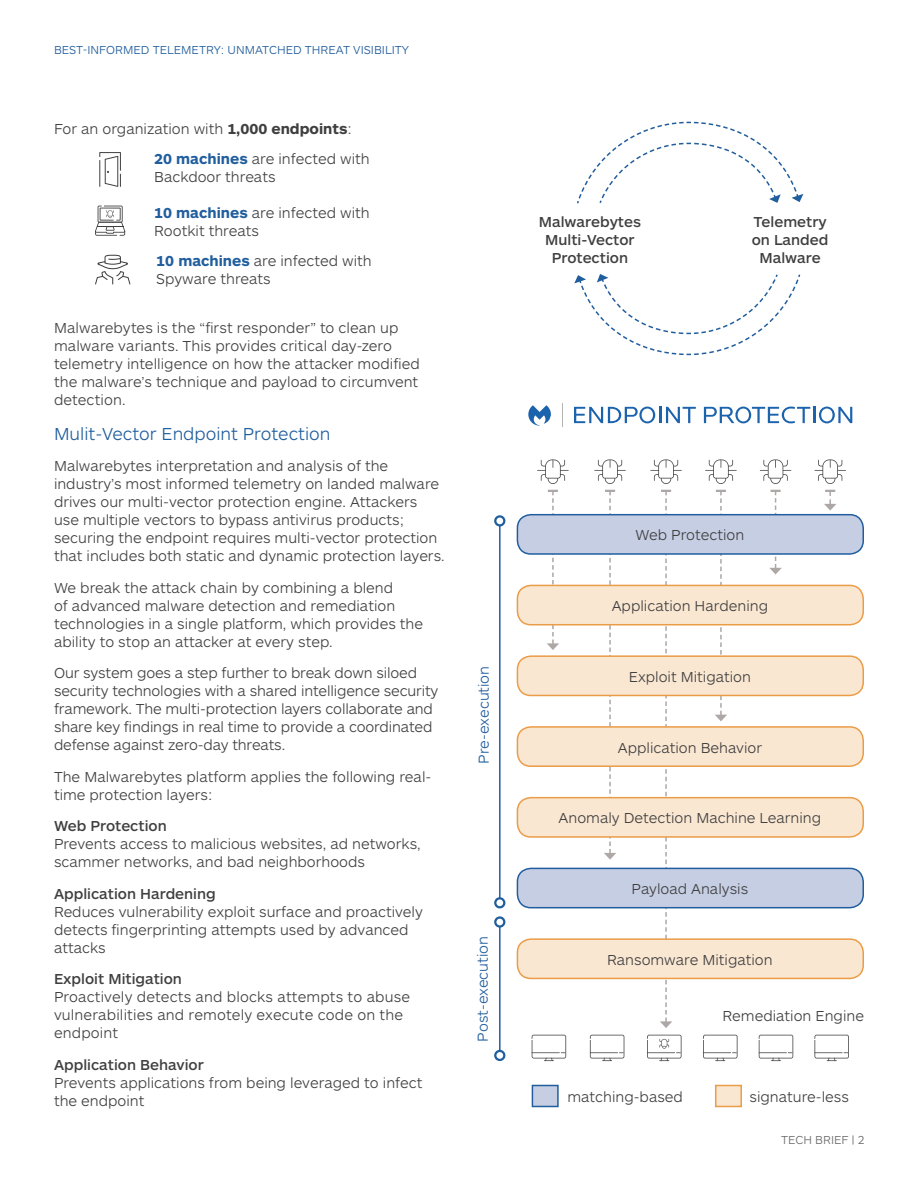
<style>
.page{position:relative;width:918px;height:1188px;background:#fff}
.page>*{position:absolute;margin:0;border:0;box-sizing:border-box;transform-origin:0 0}
.t1{font:300 18px "ARS Maquette Pro";color:#215e9e}
.t2{font:300 15px/18px "ARS Maquette Pro";color:#3f3f3f}
.t3{font:500 15px/18px "ARS Maquette Pro";color:#3f3f3f;text-align:center}
.t4{font:300 15px "ARS Maquette Pro";color:#215e9e}
.t5{font:300 12px "ARS Maquette Pro";color:#215e9e}
.t6{font:300 12px "ARS Maquette Pro";color:#6d6c6c}
.s1{font-weight:700}
.s2{font-weight:700;color:#215e9e}
.s3{color:#3f3f3f}
</style>
<div class="page">
<svg style="left:660px;top:490px;width:12px;height:538px"></svg>
<svg style="left:650px;top:459px;width:32px;height:25px"></svg>
<svg style="left:647px;top:1035px;width:35px;height:26px"></svg>
<svg style="left:604px;top:490px;width:12px;height:370px"></svg>
<svg style="left:594px;top:459px;width:32px;height:25px"></svg>
<svg style="left:590px;top:1035px;width:34px;height:26px"></svg>
<svg style="left:715px;top:490px;width:12px;height:231px"></svg>
<svg style="left:705px;top:459px;width:32px;height:25px"></svg>
<svg style="left:703px;top:1035px;width:35px;height:26px"></svg>
<svg style="left:547px;top:490px;width:12px;height:160px"></svg>
<svg style="left:537px;top:459px;width:32px;height:25px"></svg>
<svg style="left:532px;top:1035px;width:34px;height:26px"></svg>
<svg style="left:769px;top:490px;width:13px;height:84px"></svg>
<svg style="left:760px;top:459px;width:31px;height:25px"></svg>
<svg style="left:759px;top:1035px;width:34px;height:26px"></svg>
<svg style="left:824px;top:490px;width:12px;height:21px"></svg>
<svg style="left:814px;top:459px;width:32px;height:25px"></svg>
<svg style="left:814px;top:1035px;width:35px;height:26px"></svg>
<div style="left:517px;top:515px;width:346px;height:39px;background:#c6cee4;border-radius:14px"></div>
<div style="left:517px;top:514px;width:347px;height:41px;border:2px solid #215e9e;border-radius:14px"></div>
<div style="left:517px;top:585px;width:346px;height:40px;background:#fae7d2;border-radius:14px"></div>
<div style="left:517px;top:585px;width:347px;height:40px;border:2px solid #eb9c47;border-radius:14px"></div>
<div style="left:517px;top:656px;width:346px;height:39px;background:#fae7d2;border-radius:14px"></div>
<div style="left:517px;top:655px;width:347px;height:41px;border:2px solid #eb9c47;border-radius:14px"></div>
<div style="left:517px;top:727px;width:346px;height:39px;background:#fae7d2;border-radius:14px"></div>
<div style="left:517px;top:726px;width:347px;height:41px;border:2px solid #eb9c47;border-radius:14px"></div>
<div style="left:517px;top:798px;width:346px;height:39px;background:#fae7d2;border-radius:14px"></div>
<div style="left:517px;top:797px;width:347px;height:41px;border:2px solid #eb9c47;border-radius:14px"></div>
<div style="left:517px;top:868px;width:346px;height:40px;background:#c6cee4;border-radius:14px"></div>
<div style="left:517px;top:868px;width:347px;height:40px;border:2px solid #215e9e;border-radius:14px"></div>
<div style="left:517px;top:939px;width:346px;height:39px;background:#fae7d2;border-radius:14px"></div>
<div style="left:517px;top:938px;width:347px;height:41px;border:2px solid #eb9c47;border-radius:14px"></div>
<hr style="left:499px;top:927px;width:2px;height:124px;background:#215e9e">
<div style="left:494px;top:916px;width:11px;height:12px;border:2px solid #215e9e;border-radius:50%"></div>
<div style="left:494px;top:1050px;width:11px;height:11px;border:2px solid #215e9e;border-radius:50%"></div>
<hr style="left:499px;top:525px;width:2px;height:373px;background:#215e9e">
<div style="left:494px;top:515px;width:11px;height:12px;border:2px solid #215e9e;border-radius:50%"></div>
<div style="left:494px;top:897px;width:11px;height:11px;border:2px solid #215e9e;border-radius:50%"></div>
<div style="left:532px;top:1085px;width:27px;height:22px;background:#c6cee4;border:2px solid #215e9e"></div>
<div style="left:715px;top:1085px;width:27px;height:22px;background:#fae7d2;border:2px solid #eb9c47"></div>
<svg style="left:574px;top:407px;width:122px;height:16px"></svg>
<svg style="left:704px;top:407px;width:148px;height:16px"></svg>
<svg style="left:562px;top:403px;width:1px;height:24px"></svg>
<svg style="left:528px;top:405px;width:23px;height:21px"></svg>
<svg style="left:574px;top:274px;width:227px;height:82px"></svg>
<svg style="left:577px;top:121px;width:226px;height:83px"></svg>
<svg style="left:99px;top:152px;width:22px;height:35px"></svg>
<svg style="left:95px;top:206px;width:30px;height:30px"></svg>
<svg style="left:95px;top:254px;width:35px;height:31px"></svg>
<p class="t5" style="left:54px;top:42px;width:357px">BEST-INFORMED TELEMETRY: UNMATCHED THREAT VISIBILITY</p>
<p class="t2" style="left:154px;top:112px;width:217px;line-height:30.6px;text-indent:-100px">For an organization with <span class="s1">1,000 endpoints</span>:<br><span class="s2">20 machines</span> are infected with</p>
<p class="t2" style="left:154px;top:167px;width:123px">Backdoor threats</p>
<p class="t2" style="left:154px;top:203px;width:217px"><span class="s2">10 machines</span> are infected with<br>Rootkit threats</p>
<p class="t2" style="left:156px;top:252px;width:217px"><span class="s2">10 machines</span> are infected with<br>Spyware threats</p>
<p class="t2" style="left:54px;top:318px;width:367px">Malwarebytes is the “first responder” to clean up malware variants. This provides critical day-zero telemetry intelligence on how the attacker modified the malware’s technique and payload to circumvent detection.</p>
<p class="t1" style="left:54px;top:422px;width:278px">Mulit-Vector Endpoint Protection</p>
<p class="t2" style="left:54px;top:456px;width:392px">Malwarebytes interpretation and analysis of the industry’s most informed telemetry on landed malware drives our multi-vector protection engine. Attackers use multiple vectors to bypass antivirus products; securing the endpoint requires multi-vector protection that includes both static and dynamic protection layers.</p>
<p class="t2" style="left:54px;top:578px;width:371px">We break the attack chain by combining a blend<br>of advanced malware detection and remediation technologies in a single platform, which provides the ability to stop an attacker at every step.</p>
<p class="t2" style="left:54px;top:663px;width:386px">Our system goes a step further to break down siloed security technologies with a shared intelligence security framework. The multi-protection layers collaborate and share key findings in real time to provide a coordinated defense against zero-day threats.</p>
<p class="t2" style="left:54px;top:767px;width:379px">The Malwarebytes platform applies the following real&shy;time protection layers:</p>
<p class="t3" style="left:54px;top:816px;width:114px">Web Protection</p>
<p class="t2" style="left:54px;top:834px;width:368px">Prevents access to malicious websites, ad networks, scammer networks, and bad neighborhoods</p>
<p class="t3" style="left:54px;top:884px;width:163px">Application Hardening</p>
<p class="t2" style="left:54px;top:902px;width:370px">Reduces vulnerability exploit surface and proactively detects fingerprinting attempts used by advanced attacks</p>
<p class="t3" style="left:54px;top:969px;width:129px">Exploit Mitigation</p>
<p class="t2" style="left:54px;top:987px;width:358px">Proactively detects and blocks attempts to abuse vulnerabilities and remotely execute code on the endpoint</p>
<p class="t3" style="left:54px;top:1055px;width:151px">Application Behavior</p>
<p class="t2" style="left:54px;top:1073px;width:370px">Prevents applications from being leveraged to infect the endpoint</p>
<p class="t4" style="left:474px;top:764px;width:99px;rotate:-90deg">Pre-execution</p>
<p class="t4" style="left:473px;top:1042px;width:107px;rotate:-90deg">Post-execution</p>
<p class="t3" style="left:539px;top:212px;width:104px">Malwarebytes<br>Multi-Vector<br>Protection</p>
<p class="t3" style="left:752px;top:212px;width:78px">Telemetry on Landed<br>Malware</p>
<p class="t2" style="left:636px;top:525px;width:110px">Web Protection</p>
<p class="t2" style="left:612px;top:596px;width:158px">Application Hardening</p>
<p class="t2" style="left:629px;top:667px;width:124px">Exploit Mitigation</p>
<p class="t2" style="left:618px;top:738px;width:146px">Application Behavior</p>
<p class="t2" style="left:559px;top:808px;width:264px">Anomaly Detection Machine Learning</p>
<p class="t2" style="left:632px;top:879px;width:118px">Payload Analysis</p>
<p class="t2" style="left:607px;top:950px;width:167px">Ransomware Mitigation</p>
<p class="t2" style="left:723px;top:1006px;width:143px">Remediation Engine</p>
<p class="t2" style="left:567px;top:1087px;width:117px">matching-based</p>
<p class="t2" style="left:750px;top:1087px;width:101px">signature-less</p>
<p class="t6" style="left:781px;top:1132px;width:85px">TECH BRIEF <span class="s3">|</span> 2</p>
</div>
